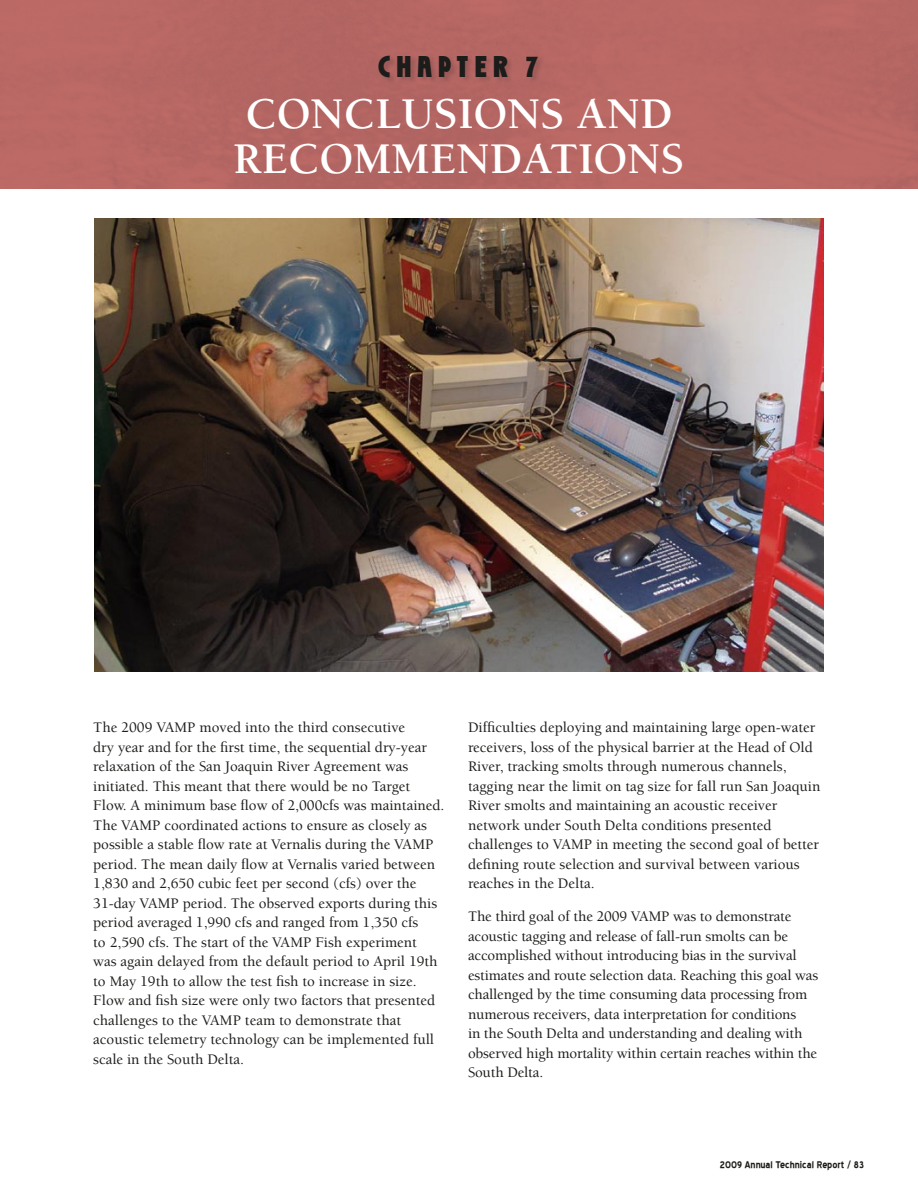
<style>
.page{position:relative;width:918px;height:1188px;background:#fff}
.page>*{position:absolute;margin:0;border:0;box-sizing:border-box;transform-origin:0 0}
.t1{font:700 45px "Berkeley";color:#fff}
.t2{font:30px "Chapell";letter-spacing:.2em;color:#1c1c1a}
.t3{font:500 15px/19.5px "Berkeley";color:#1c1c1a}
.t4{font:700 12px "Blue Highway";color:#1c1c1a}
</style>
<div class="page">
<div style="left:0;top:0;width:918px;height:189px;background:#b86764"></div>
<div style="left:378px;top:55px;width:167px;height:29px;background:#1c1c1a;opacity:.15"></div>
<img style="left:94px;top:218px;width:730px;height:454px">
<h2 class="t2" style="left:378px;top:49px;width:163px">CHAPT ER 7</h2>
<h1 class="t1" style="left:245px;top:90px;width:93px">CONCLUSI</h1>
<h1 class="t1" style="left:474px;top:90px;width:135px">ONS AND</h1>
<h1 class="t1" style="left:233px;top:135px;width:29px">REC</h1>
<h1 class="t1" style="left:320px;top:135px;width:138px">OMMENDATI</h1>
<h1 class="t1" style="left:594px;top:135px;width:62px">ONS</h1>
<p class="t3" style="left:93px;top:718px;width:353px">The 2009 VAMP moved into the third consecutive<br>dry year and for the first time, the sequential dry-year relaxation of the San Joaquin River Agreement was initiated. This meant that there would be no Target Flow. A minimum base flow of 2,000cfs was maintained.<br>The VAMP coordinated actions to ensure as closely as possible a stable flow rate at Vernalis during the VAMP period. The mean daily flow at Vernalis varied between 1,830 and 2,650 cubic feet per second (cfs) over the 31-day VAMP period. The observed exports during this period averaged 1,990 cfs and ranged from 1,350 cfs<br>to 2,590 cfs. The start of the VAMP Fish experiment<br>was again delayed from the default period to April 19th to May 19th to allow the test fish to increase in size.<br>Flow and fish size were only two factors that presented challenges to the VAMP team to demonstrate that acoustic telemetry technology can be implemented full scale in the South Delta.</p>
<p class="t3" style="left:468px;top:718px;width:354px">Difficulties deploying and maintaining large open-water receivers, loss of the physical barrier at the Head of Old River, tracking smolts through numerous channels, tagging near the limit on tag size for fall run San Joaquin River smolts and maintaining an acoustic receiver network under South Delta conditions presented challenges to VAMP in meeting the second goal of better defining route selection and survival between various reaches in the Delta.</p>
<p class="t3" style="left:468px;top:907px;width:352px">The third goal of the 2009 VAMP was to demonstrate acoustic tagging and release of fall-run smolts can be accomplished without introducing bias in the survival estimates and route selection data. Reaching this goal was challenged by the time consuming data processing from numerous receivers, data interpretation for conditions<br>in the South Delta and understanding and dealing with observed high mortality within certain reaches within the South Delta.</p>
<p class="t4" style="left:720px;top:1159px;width:146px">2009 Annual Technical Report / 83</p>
</div>
